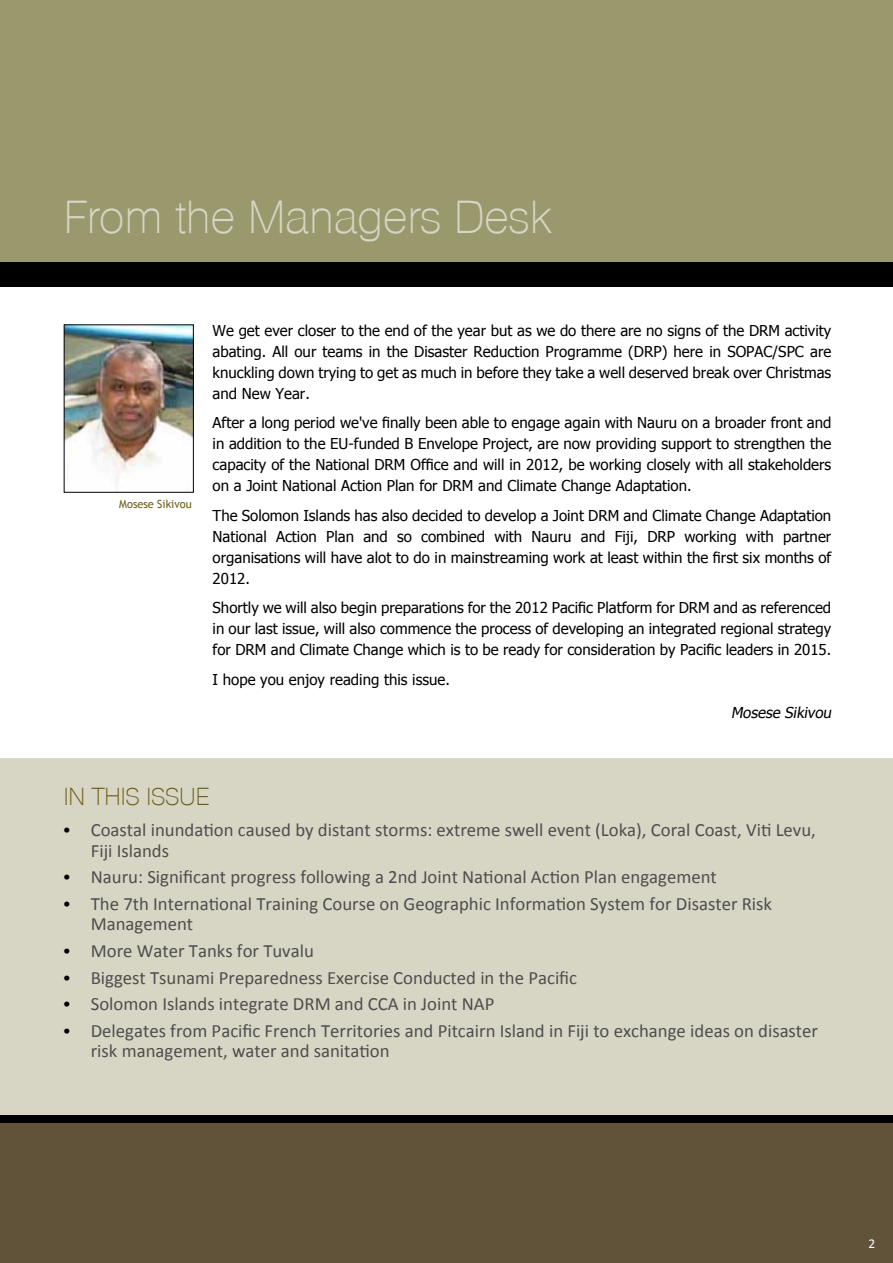
<style>
.page{position:relative;width:893px;height:1263px;background:#fff}
.page>*{position:absolute;margin:0;border:0;box-sizing:border-box;transform-origin:0 0}
.t1{font:200 45px "Olympia";color:#d7d6c5}
.t2{font:200 24px "Olympia";color:#695d15}
.t3{font:18.75px/20.2px "Calibri";color:#4d4d4d}
.t4{font:15px/21px "Tahoma";color:#000;text-align:justify}
.t5{font:italic 15px "Tahoma";color:#000}
.t6{font:13.5px "Calibri";color:#fff}
.t7{font:11.25px "Trebuchet MS";color:#695d15}
.s1{font-family:"Times";font-size:18px;color:#000}
</style>
<div class="page">
<div style="left:0;top:758px;width:893px;height:439px;background:#d7d6c5"></div>
<div style="left:0;top:0;width:893px;height:264px;background:#9a996e"></div>
<div style="left:0;top:1121px;width:893px;height:142px;background:#61523a"></div>
<div style="left:0;top:262px;width:893px;height:25px;background:#000"></div>
<div style="left:0;top:1115px;width:893px;height:8px;background:#000"></div>
<img style="left:66px;top:326px;width:126px;height:157px">
<div style="left:64px;top:324px;width:130px;height:169px;border:1px solid #000"></div>
<h1 class="t1" style="left:64px;top:191px;width:488px">From the Managers Desk</h1>
<p class="t7" style="left:119px;top:497px;width:74px">Mosese Sikivou</p>
<p class="t4" style="left:213px;top:319px;width:620px">We get ever closer to the end of the year but as we do there are no signs of the DRM activity abating. All our teams in the Disaster Reduction Programme (DRP) here in SOPAC/SPC are knuckling down trying to get as much in before they take a well deserved break over Christmas and New Year.</p>
<p class="t4" style="left:213px;top:412px;width:620px">After a long period we've finally been able to engage again with Nauru on a broader front and in addition to the EU-funded B Envelope Project, are now providing support to strengthen the capacity of the National DRM Office and will in 2012, be working closely with all stakeholders on a Joint National Action Plan for DRM and Climate Change Adaptation.</p>
<p class="t4" style="left:213px;top:504px;width:620px">The Solomon Islands has also decided to develop a Joint DRM and Climate Change Adaptation National Action Plan and so combined with Nauru and Fiji, DRP working with partner organisations will have alot to do in mainstreaming work at least within the first six months of 2012.</p>
<p class="t4" style="left:213px;top:597px;width:620px">Shortly we will also begin preparations for the 2012 Pacific Platform for DRM and as referenced in our last issue, will also commence the process of developing an integrated regional strategy for DRM and Climate Change which is to be ready for consideration by Pacific leaders in 2015.</p>
<p class="t4" style="left:213px;top:668px;width:239px">I hope you enjoy reading this issue.</p>
<p class="t5" style="left:731px;top:703px;width:105px">Mosese Sikivou</p>
<h2 class="t2" style="left:64px;top:782px;width:147px">IN THIS ISSUE</h2>
<p class="t3" style="left:91px;top:819px;width:727px;text-indent:-27px"><span class="s1">•</span> Coastal inundation caused by distant storms: extreme swell event (Loka), Coral Coast, Viti Levu,<br>Fiji Islands</p>
<p class="t3" style="left:64px;top:866px;width:655px"><span class="s1">•</span> Nauru: Significant progress following a 2nd Joint National Action Plan engagement</p>
<p class="t3" style="left:91px;top:893px;width:683px;text-indent:-27px"><span class="s1">•</span> The 7th International Training Course on Geographic Information System for Disaster Risk<br>Management</p>
<p class="t3" style="left:64px;top:940px;width:252px"><span class="s1">•</span> More Water Tanks for Tuvalu</p>
<p class="t3" style="left:64px;top:966px;width:515px"><span class="s1">•</span> Biggest Tsunami Preparedness Exercise Conducted in the Pacific</p>
<p class="t3" style="left:64px;top:993px;width:432px"><span class="s1">•</span> Solomon Islands integrate DRM and CCA in Joint NAP</p>
<p class="t3" style="left:91px;top:1019px;width:729px;text-indent:-27px"><span class="s1">•</span> Delegates from Pacific French Territories and Pitcairn Island in Fiji to exchange ideas on disaster risk management, water and sanitation</p>
<p class="t6" style="left:869px;top:1235px;width:8px">2</p>
</div>
